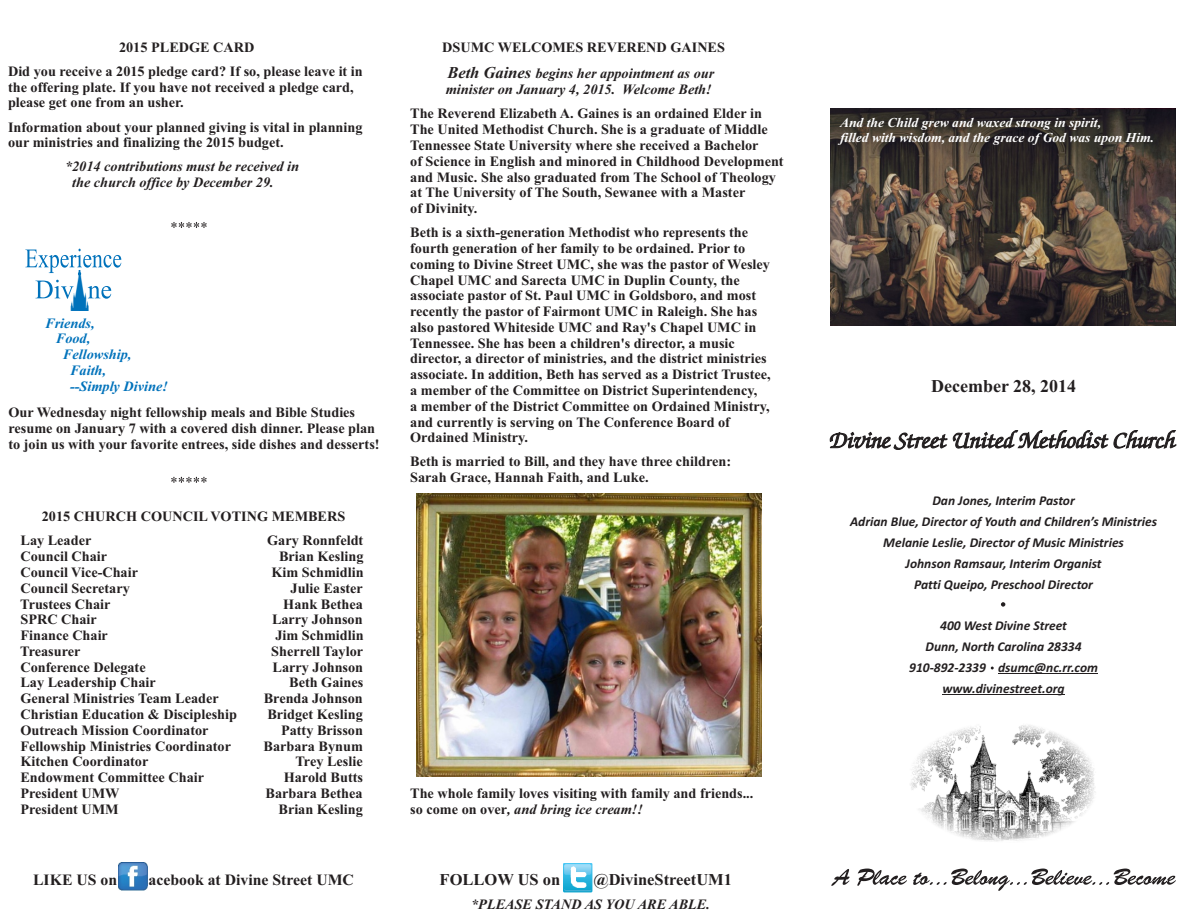
<style>
.page{position:relative;width:1188px;height:918px;background:#fff}
.page>*{position:absolute;margin:0;border:0;box-sizing:border-box;transform-origin:0 0}
.t1{font:700 18px "Times New Roman";color:#231f20}
.t2{font:700 16.5px "Times New Roman";color:#231f20}
.t3{font:700 15.75px "Times New Roman";color:#231f20}
.t4{font:700 14.25px/15.8px "Times New Roman";color:#231f20}
.t5{font:italic 700 14.25px/15.8px "Times New Roman";color:#231f20}
.t6{font:italic 700 14.25px "Times New Roman";color:#0072bb}
.t7{font:italic 700 13.5px/20.9px "Calibri";color:#231f20;text-align:center}
.t8{font:italic 700 13.5px/15px "Times New Roman";color:#fff}
.s1{font-style:italic;font-size:16.5px}
.s2{font-style:italic}
</style>
<div class="page">
<svg style="left:831px;top:869px;width:345px;height:22px"></svg>
<img style="left:910px;top:725px;width:185px;height:117px">
<img style="left:119px;top:862px;width:28px;height:29px">
<img style="left:564px;top:863px;width:28px;height:29px">
<svg style="left:171px;top:477px;width:36px;height:6px"></svg>
<svg style="left:171px;top:222px;width:36px;height:6px"></svg>
<svg style="left:1001px;top:602px;width:4px;height:5px"></svg>
<hr style="left:998px;top:673px;width:100px;height:1px;background:#231f20">
<hr style="left:943px;top:694px;width:122px;height:1px;background:#231f20">
<img style="left:70px;top:299px;width:19px;height:12px">
<svg style="left:25px;top:249px;width:96px;height:50px"></svg>
<img style="left:416px;top:494px;width:345px;height:283px">
<img style="left:830px;top:109px;width:346px;height:216px">
<svg style="left:830px;top:430px;width:346px;height:20px"></svg>
<p class="t4" style="left:8px;top:36px;width:356px;line-height:24.2px;text-align:center">2015 PLEDGE CARD<br>Did you receive a 2015 pledge card? If so, please leave it in</p>
<p class="t4" style="left:8px;top:81px;width:347px">the offering plate. If you have not received a pledge card, please get one from an usher.</p>
<p class="t4" style="left:8px;top:120px;width:356px">Information about your planned giving is vital in planning our ministries and finalizing the 2015 budget.</p>
<p class="t5" style="left:72px;top:160px;width:228px;text-indent:-7px">*2014 contributions must be received in the church office by December 29.</p>
<p class="t6" style="left:45px;top:318px;width:51px">Friends,</p>
<p class="t6" style="left:56px;top:334px;width:36px">Food,</p>
<p class="t6" style="left:63px;top:349px;width:70px">Fellowship,</p>
<p class="t6" style="left:70px;top:365px;width:38px">Faith,</p>
<p class="t6" style="left:70px;top:381px;width:99px">--Simply Divine!</p>
<p class="t4" style="left:8px;top:406px;width:373px">Our Wednesday night fellowship meals and Bible Studies resume on January 7 with a covered dish dinner. Please plan to join us with your favorite entrees, side dishes and desserts!</p>
<p class="t4" style="left:20px;top:506px;width:326px;line-height:24.2px;text-indent:21px">2015 CHURCH COUNCIL VOTING MEMBERS<br>Lay Leader</p>
<p class="t4" style="left:267px;top:534px;width:98px">Gary Ronnfeldt</p>
<p class="t4" style="left:20px;top:550px;width:88px">Council Chair</p>
<p class="t4" style="left:279px;top:550px;width:86px">Brian Kesling</p>
<p class="t4" style="left:20px;top:566px;width:119px">Council Vice-Chair</p>
<p class="t4" style="left:271px;top:566px;width:94px">Kim Schmidlin</p>
<p class="t4" style="left:20px;top:582px;width:111px">Council Secretary</p>
<p class="t4" style="left:291px;top:582px;width:74px">Julie Easter</p>
<p class="t4" style="left:20px;top:597px;width:92px">Trustees Chair</p>
<p class="t4" style="left:283px;top:597px;width:81px">Hank Bethea</p>
<p class="t4" style="left:20px;top:613px;width:78px">SPRC Chair</p>
<p class="t4" style="left:272px;top:613px;width:92px">Larry Johnson</p>
<p class="t4" style="left:20px;top:629px;width:89px">Finance Chair</p>
<p class="t4" style="left:275px;top:629px;width:90px">Jim Schmidlin</p>
<p class="t4" style="left:20px;top:645px;width:62px">Treasurer</p>
<p class="t4" style="left:271px;top:645px;width:93px">Sherrell Taylor</p>
<p class="t4" style="left:20px;top:661px;width:127px">Conference Delegate</p>
<p class="t4" style="left:273px;top:661px;width:92px">Larry Johnson</p>
<p class="t4" style="left:20px;top:676px;width:137px">Lay Leadership Chair</p>
<p class="t4" style="left:289px;top:676px;width:76px">Beth Gaines</p>
<p class="t4" style="left:20px;top:692px;width:200px">General Ministries Team Leader</p>
<p class="t4" style="left:264px;top:692px;width:101px">Brenda Johnson</p>
<p class="t4" style="left:20px;top:708px;width:218px">Christian Education &amp; Discipleship</p>
<p class="t4" style="left:267px;top:708px;width:97px">Bridget Kesling</p>
<p class="t4" style="left:20px;top:724px;width:190px">Outreach Mission Coordinator</p>
<p class="t4" style="left:281px;top:724px;width:83px">Patty Brisson</p>
<p class="t4" style="left:20px;top:739px;width:212px">Fellowship Ministries Coordinator</p>
<p class="t4" style="left:264px;top:739px;width:101px">Barbara Bynum</p>
<p class="t4" style="left:20px;top:755px;width:129px">Kitchen Coordinator</p>
<p class="t4" style="left:296px;top:755px;width:69px">Trey Leslie</p>
<p class="t4" style="left:20px;top:771px;width:185px">Endowment Committee Chair</p>
<p class="t4" style="left:284px;top:771px;width:81px">Harold Butts</p>
<p class="t4" style="left:20px;top:787px;width:101px">President UMW</p>
<p class="t4" style="left:266px;top:787px;width:98px">Barbara Bethea</p>
<p class="t4" style="left:20px;top:803px;width:100px">President UMM</p>
<p class="t4" style="left:279px;top:803px;width:86px">Brian Kesling</p>
<p class="t4" style="left:442px;top:36px;width:284px;line-height:26.1px;text-align:center">DSUMC WELCOMES REVEREND GAINES<br><span class="s1">Beth Gaines</span> <span class="s2">begins her appointment as our</span></p>
<p class="t4" style="left:410px;top:79px;width:353px;line-height:24.2px;text-indent:36px"><span class="s2">minister on January 4, 2015. Welcome Beth!<br></span>The Reverend Elizabeth A. Gaines is an ordained Elder in</p>
<p class="t4" style="left:410px;top:123px;width:375px">The United Methodist Church. She is a graduate of Middle Tennessee State University where she received a Bachelor<br>of Science in English and minored in Childhood Development and Music. She also graduated from The School of Theology at The University of The South, Sewanee with a Master<br>of Divinity.</p>
<p class="t4" style="left:410px;top:226px;width:362px">Beth is a sixth-generation Methodist who represents the fourth generation of her family to be ordained. Prior to coming to Divine Street UMC, she was the pastor of Wesley Chapel UMC and Sarecta UMC in Duplin County, the associate pastor of St. Paul UMC in Goldsboro, and most recently the pastor of Fairmont UMC in Raleigh. She has also pastored Whiteside UMC and Ray's Chapel UMC in Tennessee. She has been a children's director, a music director, a director of ministries, and the district ministries associate. In addition, Beth has served as a District Trustee, a member of the Committee on District Superintendency,<br>a member of the District Committee on Ordained Ministry, and currently is serving on The Conference Board of Ordained Ministry.</p>
<p class="t4" style="left:410px;top:455px;width:322px">Beth is married to Bill, and they have three children:<br>Sarah Grace, Hannah Faith, and Luke.</p>
<p class="t4" style="left:410px;top:787px;width:345px">The whole family loves visiting with family and friends... so come on over<span class="s2">, and bring ice cream!!</span></p>
<p class="t3" style="left:33px;top:875px;width:86px">LIKE US on</p>
<p class="t3" style="left:149px;top:875px;width:207px">acebook at Divine Street UMC</p>
<p class="t2" style="left:440px;top:874px;width:122px">FOLLOW US on</p>
<p class="t2" style="left:593px;top:874px;width:140px">@DivineStreetUM1</p>
<p class="t5" style="left:471px;top:898px;width:240px">*PLEASE STAND AS YOU ARE ABLE.</p>
<p class="t8" style="left:840px;top:117px;width:316px">And the Child grew and waxed strong in spirit,<br>filled with wisdom, and the grace of God was upon Him.</p>
<p class="t1" style="left:931px;top:380px;width:147px">December 28, 2014</p>
<p class="t7" style="left:850px;top:491px;width:309px">Dan Jones, Interim Pastor<br>Adrian Blue, Director of Youth and Children’s Ministries Melanie Leslie, Director of Music Ministries<br>Johnson Ramsaur, Interim Organist<br>Patti Queipo, Preschool Director</p>
<p class="t7" style="left:909px;top:617px;width:190px">400 West Divine Street<br>Dunn, North Carolina 28334<br>910-892-2339 dsumc@nc.rr.com www.divinestreet.org</p>
</div>
